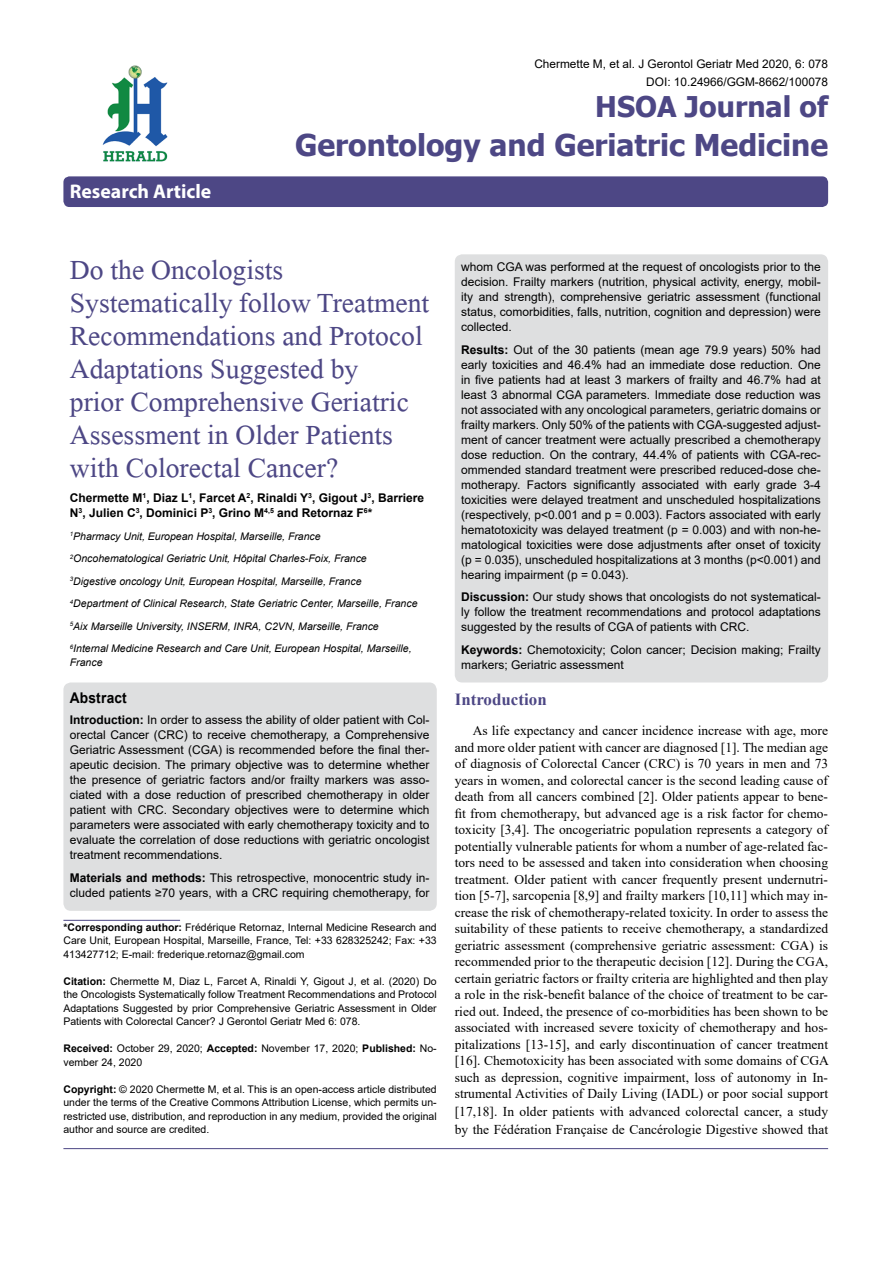
<style>
.page{position:relative;width:893px;height:1263px;background:#fff}
.page>*{position:absolute;margin:0;border:0;box-sizing:border-box;transform-origin:0 0}
.t1{font:41.25px/33px "Microsoft Himalaya";color:#4d4785}
.t2{font:700 30px "Tahoma";color:#4d4785}
.t3{font:700 28.5px "Tahoma";color:#4d4785}
.t4{font:700 19.8px "Myriad Hebrew";color:#fff}
.t5{font:700 16.95px "Times New Roman";color:#4d4785}
.t6{font:700 14.85px "Arial";letter-spacing:.015em;color:#000;scale:.93 1}
.t7{font:13.5px/16.5px "Times New Roman";color:#000;text-align:justify}
.t8{font:12px/15px "Arial";color:#000;text-align:justify}
.t9{font:700 12px/15px "Arial";color:#000}
.t10{font:11.85px/18px "Arial";color:#000;text-align:right}
.t11{font:10.5px/13.5px "Arial";color:#000;text-align:justify}
.t12{font:italic 10.5px/22.5px "Arial";color:#000}
.s1{font-weight:700}
</style>
<div class="page">
<div style="left:63px;top:176px;width:765px;height:31px;background:#4d4785;border-radius:6px"></div>
<hr style="left:63px;top:920px;width:117px;height:1px;background:#4d4785">
<img style="left:102px;top:65px;width:66px;height:97px">
<hr style="left:63px;top:1148px;width:765px;height:1px;background:#4d4785">
<div style="left:63px;top:682px;width:374px;height:229px;background:#dedfe0;border-radius:8px"></div>
<div style="left:455px;top:254px;width:373px;height:428px;background:#dedfe0;border-radius:8px"></div>
<h3 class="t4" style="left:70px;top:180px;width:143px">Research Article</h3>
<p class="t10" style="left:534px;top:55px;width:295px">Chermette M, et al. J Gerontol Geriatr Med 2020, 6: 078<br>DOI: 10.24966/GGM-8662/100078</p>
<h3 class="t3" style="left:595px;top:87px;width:234px">HSOA Journal of</h3>
<h2 class="t2" style="left:295px;top:124px;width:535px">Gerontology and Geriatric Medicine</h2>
<h1 class="t1" style="left:70px;top:248px;width:361px">Do the Oncologists<br>Systematically follow Treatment<br>Recommendations and Protocol<br>Adaptations Suggested by<br>prior Comprehensive Geriatric<br>Assessment in Older Patients with Colorectal Cancer?</h1>
<p class="t9" style="left:70px;top:491px;width:356px">Chermette M<sup>1</sup>, Diaz L<sup>1</sup>, Farcet A<sup>2</sup>, Rinaldi Y<sup>3</sup>, Gigout J<sup>3</sup>, Barriere<br>N<sup>3</sup>, Julien C<sup>3</sup>, Dominici P<sup>3</sup>, Grino M<sup>4,5</sup> and Retornaz F<sup>6</sup>*</p>
<p class="t12" style="left:70px;top:525px;width:349px"><sup>1</sup>Pharmacy Unit, European Hospital, Marseille, France<br><sup>2</sup>Oncohematological Geriatric Unit, Hôpital Charles-Foix, France<br><sup>3</sup>Digestive oncology Unit, European Hospital, Marseille, France <sup>4</sup>Department of Clinical Research, State Geriatric Center, Marseille, France <sup>5</sup>Aix Marseille University, INSERM, INRA, C2VN, Marseille, France <sup>6</sup>Internal Medicine Research and Care Unit, European Hospital, Marseille,</p>
<p class="t12" style="left:70px;top:651px;width:34px">France</p>
<p class="t6" style="left:70px;top:687px;width:63px">Abstract</p>
<p class="t8" style="left:70px;top:712px;width:361px"><span class="s1">Introduction:</span> In order to assess the ability of older patient with Col&shy;orectal Cancer (CRC) to receive chemotherapy, a Comprehensive Geriatric Assessment (CGA) is recommended before the final ther&shy;apeutic decision. The primary objective was to determine whether the presence of geriatric factors and/or frailty markers was asso&shy;ciated with a dose reduction of prescribed chemotherapy in older patient with CRC. Secondary objectives were to determine which parameters were associated with early chemotherapy toxicity and to evaluate the correlation of dose reductions with geriatric oncologist treatment recommendations.</p>
<p class="t8" style="left:70px;top:870px;width:361px"><span class="s1">Materials and methods:</span> This retrospective, monocentric study in&shy;cluded patients ≥70 years, with a CRC requiring chemotherapy, for</p>
<p class="t11" style="left:63px;top:920px;width:375px"><span class="s1">*Corresponding author:</span> Frédérique Retornaz, Internal Medicine Research and Care Unit, European Hospital, Marseille, France, Tel: +33 628325242; Fax: +33<br>413427712; E-mail: frederique.retornaz@gmail.com</p>
<p class="t11" style="left:63px;top:974px;width:375px"><span class="s1">Citation:</span> Chermette M, Diaz L, Farcet A, Rinaldi Y, Gigout J, et al. (2020) Do the Oncologists Systematically follow Treatment Recommendations and Protocol Adaptations Suggested by prior Comprehensive Geriatric Assessment in Older Patients with Colorectal Cancer? J Gerontol Geriatr Med 6: 078.</p>
<p class="t11" style="left:63px;top:1041px;width:375px"><span class="s1">Received:</span> October 29, 2020; <span class="s1">Accepted:</span> November 17, 2020; <span class="s1">Published:</span> No&shy;vember 24, 2020</p>
<p class="t11" style="left:63px;top:1082px;width:375px"><span class="s1">Copyright:</span> © 2020 Chermette M, et al. This is an open-access article distributed under the terms of the Creative Commons Attribution License, which permits un&shy;restricted use, distribution, and reproduction in any medium, provided the original author and source are credited.</p>
<p class="t8" style="left:461px;top:259px;width:361px">whom CGA was performed at the request of oncologists prior to the decision. Frailty markers (nutrition, physical activity, energy, mobil&shy;ity and strength), comprehensive geriatric assessment (functional status, comorbidities, falls, nutrition, cognition and depression) were collected.</p>
<p class="t8" style="left:461px;top:342px;width:361px"><span class="s1">Results:</span> Out of the 30 patients (mean age 79.9 years) 50% had early toxicities and 46.4% had an immediate dose reduction. One in five patients had at least 3 markers of frailty and 46.7% had at least 3 abnormal CGA parameters. Immediate dose reduction was not associated with any oncological parameters, geriatric domains or frailty markers. Only 50% of the patients with CGA-suggested adjust&shy;ment of cancer treatment were actually prescribed a chemotherapy dose reduction. On the contrary, 44.4% of patients with CGA-rec&shy;ommended standard treatment were prescribed reduced-dose che&shy;motherapy. Factors significantly associated with early grade 3-4 toxicities were delayed treatment and unscheduled hospitalizations (respectively, p&lt;0.001 and p = 0.003). Factors associated with early hematotoxicity was delayed treatment (p = 0.003) and with non-he&shy;matological toxicities were dose adjustments after onset of toxicity (p = 0.035), unscheduled hospitalizations at 3 months (p&lt;0.001) and hearing impairment (p = 0.043).</p>
<p class="t8" style="left:461px;top:589px;width:361px"><span class="s1">Discussion:</span> Our study shows that oncologists do not systematical&shy;ly follow the treatment recommendations and protocol adaptations suggested by the results of CGA of patients with CRC.</p>
<p class="t8" style="left:461px;top:642px;width:361px"><span class="s1">Keywords:</span> Chemotoxicity; Colon cancer; Decision making; Frailty markers; Geriatric assessment</p>
<h3 class="t5" style="left:455px;top:687px;width:93px">Introduction</h3>
<p class="t7" style="left:455px;top:722px;width:376px;text-indent:18px">As life expectancy and cancer incidence increase with age, more and more older patient with cancer are diagnosed [1]. The median age of diagnosis of Colorectal Cancer (CRC) is 70 years in men and 73 years in women, and colorectal cancer is the second leading cause of death from all cancers combined [2]. Older patients appear to bene&shy;fit from chemotherapy, but advanced age is a risk factor for chemo&shy;toxicity [3,4]. The oncogeriatric population represents a category of potentially vulnerable patients for whom a number of age-related fac&shy;tors need to be assessed and taken into consideration when choosing treatment. Older patient with cancer frequently present undernutri&shy;tion [5-7], sarcopenia [8,9] and frailty markers [10,11] which may in&shy;crease the risk of chemotherapy-related toxicity. In order to assess the suitability of these patients to receive chemotherapy, a standardized geriatric assessment (comprehensive geriatric assessment: CGA) is recommended prior to the therapeutic decision [12]. During the CGA, certain geriatric factors or frailty criteria are highlighted and then play a role in the risk-benefit balance of the choice of treatment to be car&shy;ried out. Indeed, the presence of co-morbidities has been shown to be associated with increased severe toxicity of chemotherapy and hos&shy;pitalizations [13-15], and early discontinuation of cancer treatment [16]. Chemotoxicity has been associated with some domains of CGA such as depression, cognitive impairment, loss of autonomy in In&shy;strumental Activities of Daily Living (IADL) or poor social support</p>
<p class="t7" style="left:455px;top:1102px;width:375px;line-height:18px">[17,18]. In older patients with advanced colorectal cancer, a study by the Fédération Française de Cancérologie Digestive showed that</p>
</div>
